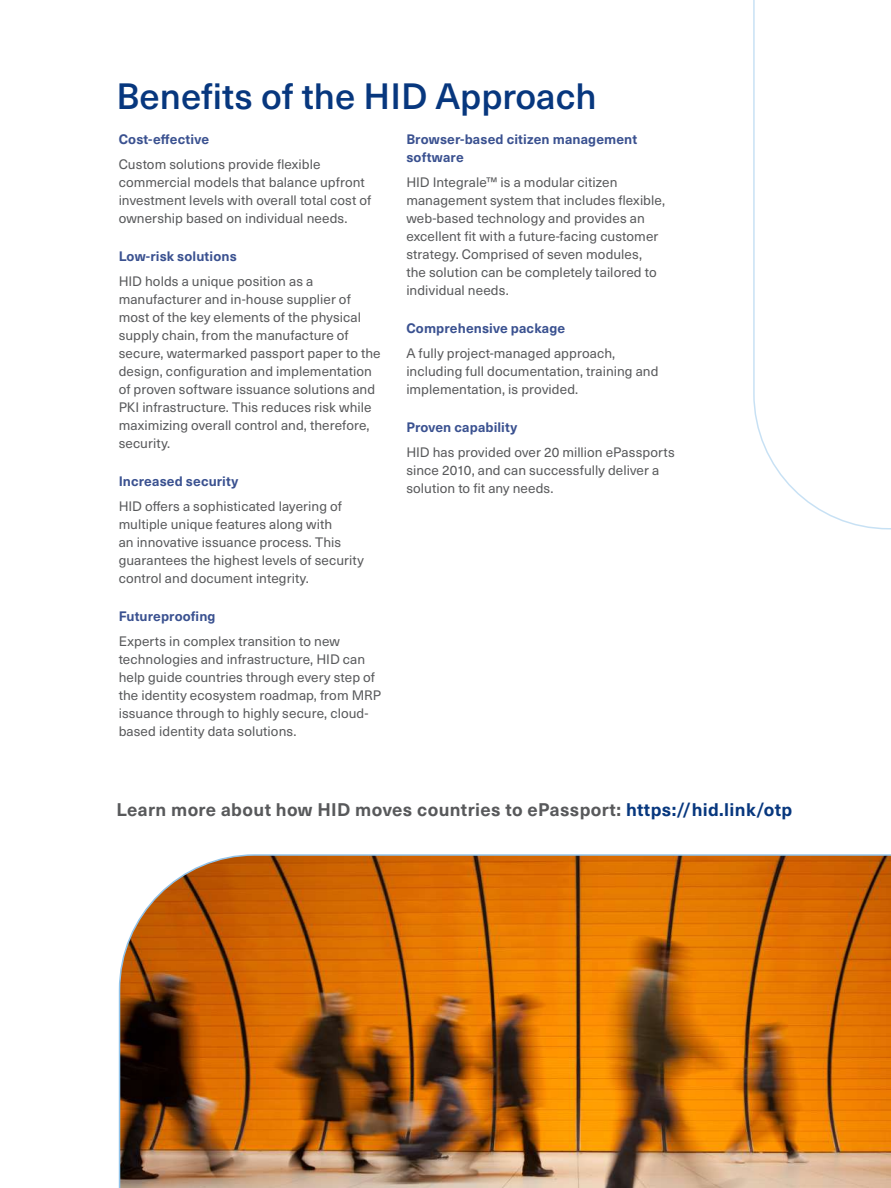
<style>
.page{position:relative;width:891px;height:1188px;background:#fff}
.page>*{position:absolute;margin:0;border:0;box-sizing:border-box;transform-origin:0 0}
.t1{font:500 36px "Neue Haas Unica Pro";color:#07377e}
.t2{font:700 18px "Neue Haas Unica Pro";letter-spacing:.02em;color:#58595b}
.t3{font:13.5px/18px "Neue Haas Unica Pro";letter-spacing:.005em;color:#58595b}
.t4{font:700 13.5px/18px "Neue Haas Unica Pro";letter-spacing:.01em;color:#3a5190}
.s1{color:#07377e}
</style>
<div class="page">
<svg style="left:753px;top:0;width:138px;height:530px"></svg>
<img style="left:118px;top:854px;width:773px;height:334px">
<h1 class="t1" style="left:117px;top:74px;width:481px">Benefits of the HID Approach</h1>
<p class="t4" style="left:119px;top:130px;width:92px">Cost-effective</p>
<p class="t3" style="left:119px;top:155px;width:254px">Custom solutions provide flexible commercial models that balance upfront investment levels with overall total cost of ownership based on individual needs.</p>
<p class="t4" style="left:119px;top:247px;width:120px">Low-risk solutions</p>
<p class="t3" style="left:119px;top:272px;width:264px">HID holds a unique position as a manufacturer and in-house supplier of most of the key elements of the physical supply chain, from the manufacture of secure, watermarked passport paper to the design, configuration and implementation of proven software issuance solutions and PKI infrastructure. This reduces risk while maximizing overall control and, therefore, security.</p>
<p class="t4" style="left:119px;top:472px;width:121px">Increased security</p>
<p class="t3" style="left:119px;top:497px;width:247px">HID offers a sophisticated layering of multiple unique features along with<br>an innovative issuance process. This guarantees the highest levels of security control and document integrity.</p>
<p class="t4" style="left:119px;top:607px;width:98px">Futureproofing</p>
<p class="t3" style="left:119px;top:632px;width:264px">Experts in complex transition to new technologies and infrastructure, HID can help guide countries through every step of the identity ecosystem roadmap, from MRP issuance through to highly secure, cloud&shy;based identity data solutions.</p>
<p class="t4" style="left:406px;top:130px;width:232px">Browser-based citizen management software</p>
<p class="t3" style="left:406px;top:173px;width:260px">HID Integrale™ is a modular citizen management system that includes flexible, web-based technology and provides an excellent fit with a future-facing customer strategy. Comprised of seven modules,<br>the solution can be completely tailored to individual needs.</p>
<p class="t4" style="left:406px;top:319px;width:160px">Comprehensive package</p>
<p class="t3" style="left:406px;top:344px;width:254px">A fully project-managed approach, including full documentation, training and implementation, is provided.</p>
<p class="t4" style="left:406px;top:418px;width:112px">Proven capability</p>
<p class="t3" style="left:406px;top:443px;width:270px">HID has provided over 20 million ePassports since 2010, and can successfully deliver a solution to fit any needs.</p>
<h2 class="t2" style="left:117px;top:799px;width:677px">Learn more about how HID moves countries to ePassport: <span class="s1">https://hid.link/otp</span></h2>
</div>
